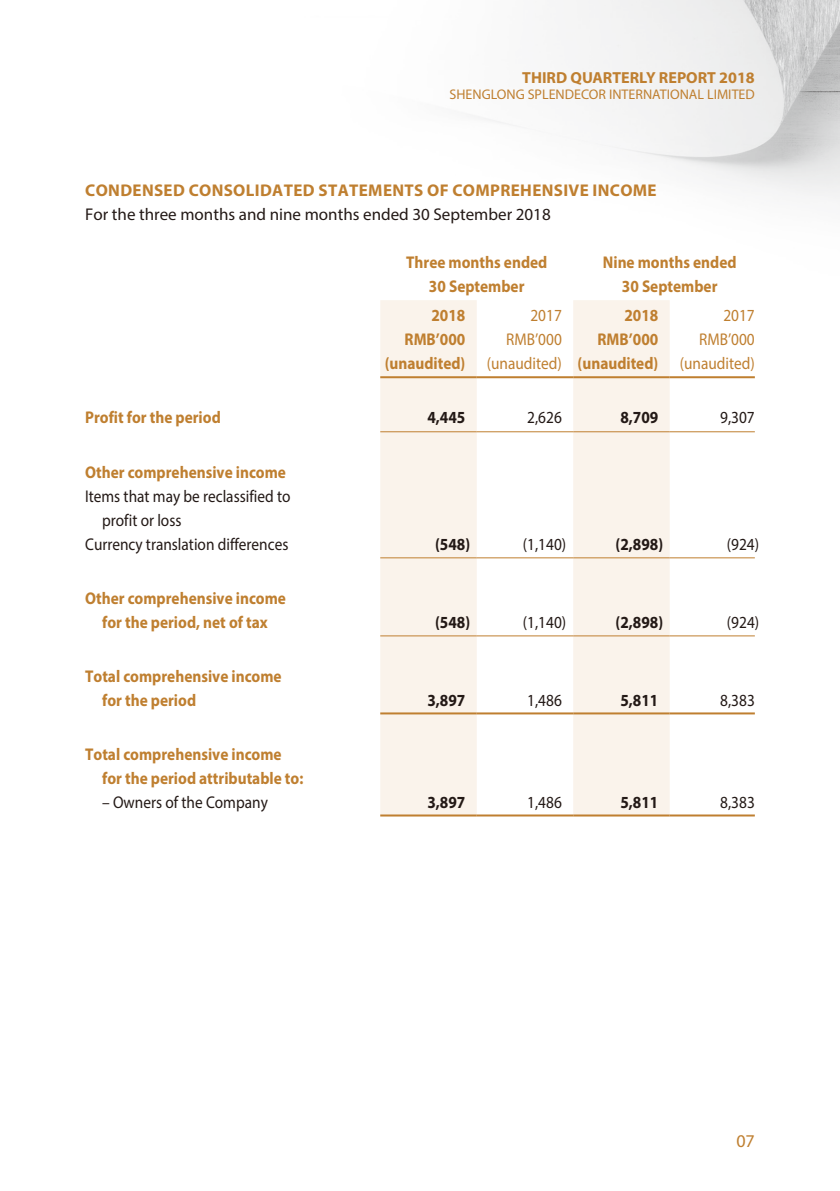
<style>
.page{position:relative;width:840px;height:1191px;background:#fff}
.page>*{position:absolute;margin:0;border:0;box-sizing:border-box;transform-origin:0 0}
.t1{font:18px "Myriad Pro";color:#bf7f30}
.t2{font:700 17px/24px "Myriad Pro";color:#bf7f30;text-align:center;scale:.9 1}
.t3{font:17px "Myriad Pro";color:#231916;scale:.9 1}
.t4{font:17px "Myriad Pro";color:#bf7f30;scale:.9 1}
.t5{font:700 17px "Myriad Pro";color:#231916;scale:.9 1}
.t6{font:700 17px "Myriad Pro";letter-spacing:.02em;color:#bf7f30}
.t7{font:17px "Myriad Pro";color:#231916}
.t8{font:700 16px "Myriad Pro";color:#bf7f30}
.t9{font:14px "Myriad Pro";color:#bf7f30}
.s1{font-weight:700}
</style>
<div class="page">
<img style="left:380px;top:0;width:459px;height:817px">
<svg style="left:380px;top:300px;width:289px;height:514px;fill:#faf3eb"></svg>
<hr style="left:380px;top:376px;width:96px;height:2px;background:#bf7f30">
<hr style="left:476px;top:376px;width:97px;height:2px;background:#bf7f30">
<hr style="left:573px;top:376px;width:96px;height:2px;background:#bf7f30">
<hr style="left:669px;top:376px;width:85px;height:2px;background:#bf7f30">
<hr style="left:380px;top:431px;width:96px;height:1px;background:#bf7f30">
<hr style="left:476px;top:431px;width:97px;height:1px;background:#bf7f30">
<hr style="left:573px;top:431px;width:96px;height:1px;background:#bf7f30">
<hr style="left:669px;top:431px;width:85px;height:1px;background:#bf7f30">
<hr style="left:380px;top:557px;width:96px;height:1px;background:#bf7f30">
<hr style="left:476px;top:557px;width:97px;height:1px;background:#bf7f30">
<hr style="left:573px;top:557px;width:96px;height:1px;background:#bf7f30">
<hr style="left:669px;top:557px;width:85px;height:1px;background:#bf7f30">
<hr style="left:380px;top:635px;width:96px;height:1px;background:#bf7f30">
<hr style="left:476px;top:635px;width:97px;height:1px;background:#bf7f30">
<hr style="left:573px;top:635px;width:96px;height:1px;background:#bf7f30">
<hr style="left:669px;top:635px;width:85px;height:1px;background:#bf7f30">
<hr style="left:380px;top:712px;width:96px;height:2px;background:#bf7f30">
<hr style="left:476px;top:712px;width:97px;height:2px;background:#bf7f30">
<hr style="left:573px;top:712px;width:96px;height:2px;background:#bf7f30">
<hr style="left:669px;top:712px;width:85px;height:2px;background:#bf7f30">
<hr style="left:380px;top:814px;width:96px;height:2px;background:#bf7f30">
<hr style="left:476px;top:814px;width:97px;height:2px;background:#bf7f30">
<hr style="left:573px;top:814px;width:96px;height:2px;background:#bf7f30">
<hr style="left:669px;top:814px;width:85px;height:2px;background:#bf7f30">
<p class="t8" style="left:522px;top:67px;width:234px">THIRD QUARTERLY REPORT 2018</p>
<p class="t9" style="left:449px;top:86px;width:307px">SHENGLONG SPLENDECOR INTERNATIONAL LIMITED</p>
<p class="t6" style="left:85px;top:179px;width:572px">CONDENSED CONSOLIDATED STATEMENTS OF COMPREHENSIVE INCOME</p>
<p class="t7" style="left:85px;top:203px;width:467px">For the three months and nine months ended 30 September 2018</p>
<p class="t2" style="left:406px;top:249px;width:158px">Three months ended<br>30 September</p>
<p class="t2" style="left:602px;top:249px;width:150px">Nine months ended<br>30 September</p>
<p class="t2" style="left:431px;top:303px;width:39px">2018</p>
<p class="t4" style="left:530px;top:305px;width:36px">2017</p>
<p class="t2" style="left:624px;top:303px;width:39px">2018</p>
<p class="t4" style="left:723px;top:305px;width:36px">2017</p>
<p class="t2" style="left:404px;top:327px;width:69px">RMB’000</p>
<p class="t4" style="left:506px;top:329px;width:63px">RMB’000</p>
<p class="t2" style="left:597px;top:327px;width:69px">RMB’000</p>
<p class="t4" style="left:698px;top:329px;width:63px">RMB’000</p>
<p class="t2" style="left:384px;top:351px;width:91px">(unaudited)</p>
<p class="t4" style="left:486px;top:353px;width:192px">(unaudited) <span class="s1">(unaudited)</span></p>
<p class="t4" style="left:679px;top:353px;width:85px">(unaudited)</p>
<p class="t2" style="left:85px;top:405px;width:152px">Profit for the period</p>
<p class="t5" style="left:427px;top:407px;width:44px">4,445</p>
<p class="t3" style="left:527px;top:407px;width:40px">2,626</p>
<p class="t5" style="left:620px;top:407px;width:44px">8,709</p>
<p class="t3" style="left:719px;top:407px;width:40px">9,307</p>
<p class="t2" style="left:85px;top:459px;width:225px">Other comprehensive income</p>
<p class="t3" style="left:85px;top:485px;width:229px">Items that may be reclassified to</p>
<p class="t3" style="left:102px;top:509px;width:90px">profit or loss</p>
<p class="t3" style="left:85px;top:533px;width:227px">Currency translation differences</p>
<p class="t5" style="left:435px;top:533px;width:40px">(548)</p>
<p class="t3" style="left:522px;top:533px;width:50px">(1,140)</p>
<p class="t5" style="left:615px;top:533px;width:54px">(2,898)</p>
<p class="t3" style="left:726px;top:533px;width:37px">(924)</p>
<p class="t2" style="left:85px;top:585px;width:225px">Other comprehensive income for the period, net of tax</p>
<p class="t5" style="left:435px;top:611px;width:40px">(548)</p>
<p class="t3" style="left:522px;top:611px;width:50px">(1,140)</p>
<p class="t5" style="left:615px;top:611px;width:54px">(2,898)</p>
<p class="t3" style="left:726px;top:611px;width:37px">(924)</p>
<p class="t2" style="left:102px;top:663px;width:201px;text-align:left;text-indent:-17px">Total comprehensive income for the period</p>
<p class="t5" style="left:427px;top:689px;width:44px">3,897</p>
<p class="t3" style="left:527px;top:689px;width:40px">1,486</p>
<p class="t5" style="left:620px;top:689px;width:44px">5,811</p>
<p class="t3" style="left:719px;top:689px;width:40px">8,383</p>
<p class="t2" style="left:102px;top:741px;width:225px;text-align:left;text-indent:-17px">Total comprehensive income for the period attributable to:</p>
<p class="t3" style="left:102px;top:791px;width:185px">– Owners of the Company</p>
<p class="t5" style="left:427px;top:791px;width:44px">3,897</p>
<p class="t3" style="left:527px;top:791px;width:40px">1,486</p>
<p class="t5" style="left:620px;top:791px;width:44px">5,811</p>
<p class="t3" style="left:719px;top:791px;width:40px">8,383</p>
<p class="t1" style="left:736px;top:1129px;width:20px">07</p>
</div>
